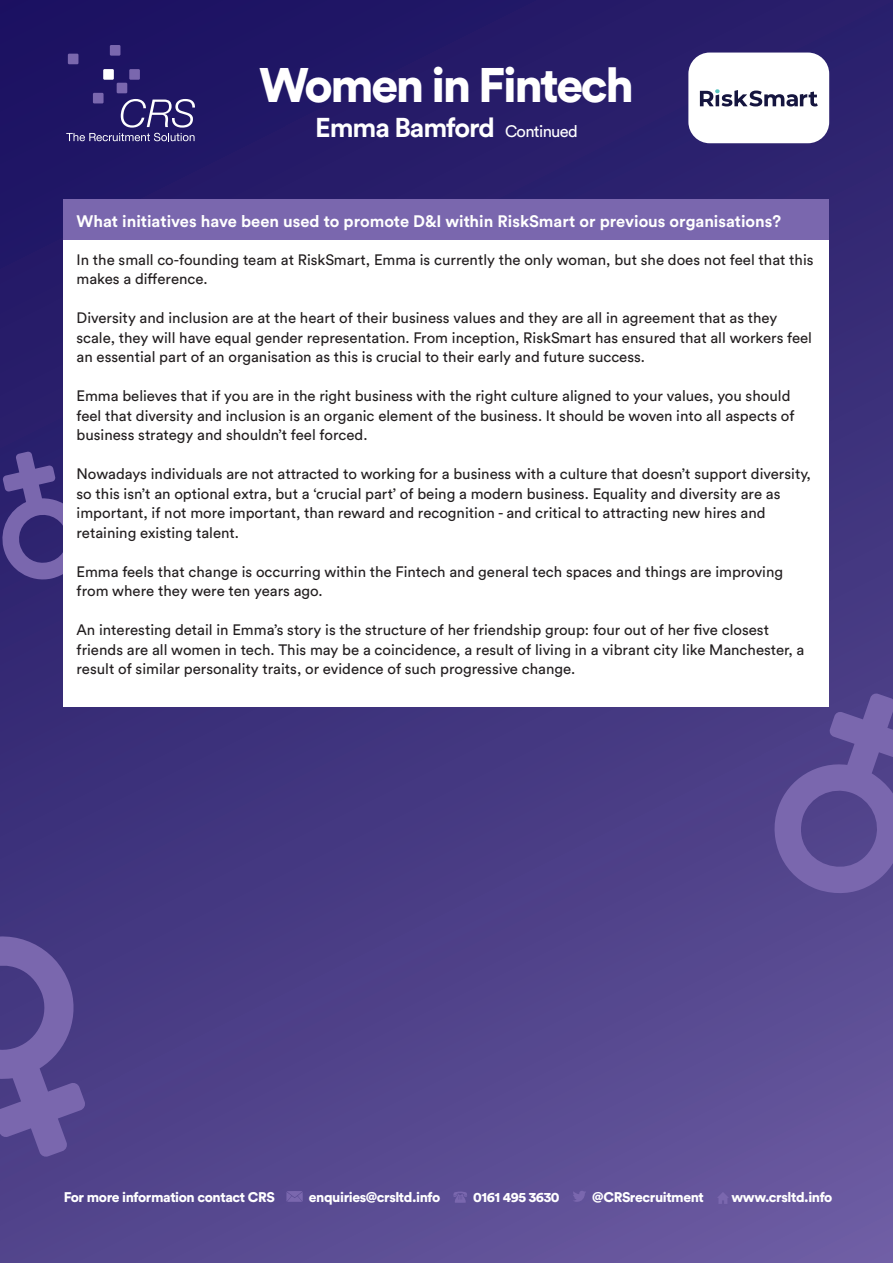
<style>
.page{position:relative;width:893px;height:1263px;background:#fff}
.page>*{position:absolute;margin:0;border:0;box-sizing:border-box;transform-origin:0 0}
.t1{font:900 48px "Circular Pro";letter-spacing:-.05em;color:#fff}
.t2{font:700 27px "Circular Pro";letter-spacing:-.04em;color:#fff}
.t3{font:700 16.5px "Circular Pro";color:#fff}
.t4{font:15px/19.5px "Circular Pro";color:#231f20}
.t5{font:900 13.95px "Circular Pro";letter-spacing:-.03em;color:#fff}
.s1{font-weight:400;font-size:16.5px}
</style>
<div class="page">
<div style="left:0;top:0;width:893px;height:1263px;background:linear-gradient(to bottom,#201664,#5e5096)"></div>
<svg style="left:0;top:927px;width:86px;height:230px;background:#5f4f97"></svg>
<svg style="left:766px;top:693px;width:127px;height:220px;background:#605198"></svg>
<svg style="left:0;top:451px;width:64px;height:132px;background:#4f418b"></svg>
<svg style="left:286px;top:1191px;width:17px;height:11px"></svg>
<svg style="left:453px;top:1191px;width:14px;height:12px"></svg>
<svg style="left:573px;top:1191px;width:13px;height:11px"></svg>
<svg style="left:717px;top:1192px;width:12px;height:12px"></svg>
<div style="left:64px;top:200px;width:765px;height:40px;background:#7a67ae"></div>
<div style="left:64px;top:240px;width:765px;height:467px;background:#fff"></div>
<div style="left:103px;top:69px;width:11px;height:11px;background:#fff"></div>
<div style="left:129px;top:69px;width:11px;height:11px;background:#7a67ae"></div>
<div style="left:110px;top:45px;width:10px;height:11px;background:#7a67ae"></div>
<div style="left:68px;top:54px;width:10px;height:10px;background:#7a67ae"></div>
<div style="left:93px;top:93px;width:11px;height:10px;background:#7a67ae"></div>
<div style="left:117px;top:83px;width:10px;height:10px;background:#7a67ae"></div>
<svg style="left:66px;top:99px;width:129px;height:42px;background:#423a7d"></svg>
<div style="left:688px;top:53px;width:141px;height:90px;background:#fff;border-radius:21px"></div>
<svg style="left:700px;top:89px;width:118px;height:18px"></svg>
<p class="t1" style="left:259px;top:52px;width:376px">Women in Fintech</p>
<p class="t2" style="left:315px;top:109px;width:264px">Emma Bamford <span class="s1">Continued</span></p>
<p class="t3" style="left:77px;top:209px;width:706px">What initiatives have been used to promote D&amp;I within RiskSmart or previous organisations?</p>
<p class="t4" style="left:77px;top:249px;width:739px">In the small co-founding team at RiskSmart, Emma is currently the only woman, but she does not feel that this makes a difference.</p>
<p class="t4" style="left:77px;top:308px;width:737px">Diversity and inclusion are at the heart of their business values and they are all in agreement that as they scale, they will have equal gender representation. From inception, RiskSmart has ensured that all workers feel an essential part of an organisation as this is crucial to their early and future success.</p>
<p class="t4" style="left:77px;top:386px;width:719px">Emma believes that if you are in the right business with the right culture aligned to your values, you should feel that diversity and inclusion is an organic element of the business. It should be woven into all aspects of business strategy and shouldn’t feel forced.</p>
<p class="t4" style="left:77px;top:464px;width:736px">Nowadays individuals are not attracted to working for a business with a culture that doesn’t support diversity, so this isn’t an optional extra, but a ‘crucial part’ of being a modern business. Equality and diversity are as important, if not more important, than reward and recognition - and critical to attracting new hires and retaining existing talent.</p>
<p class="t4" style="left:77px;top:561px;width:708px">Emma feels that change is occurring within the Fintech and general tech spaces and things are improving from where they were ten years ago.</p>
<p class="t4" style="left:77px;top:620px;width:729px">An interesting detail in Emma’s story is the structure of her friendship group: four out of her five closest friends are all women in tech. This may be a coincidence, a result of living in a vibrant city like Manchester, a result of similar personality traits, or evidence of such progressive change.</p>
<p class="t5" style="left:64px;top:1187px;width:213px">For more information contact CRS</p>
<p class="t5" style="left:309px;top:1187px;width:133px">enquiries@crsltd.info</p>
<p class="t5" style="left:473px;top:1187px;width:88px">0161 495 3630</p>
<p class="t5" style="left:592px;top:1187px;width:113px">@CRSrecruitment</p>
<p class="t5" style="left:731px;top:1187px;width:102px">www.crsltd.info</p>
</div>
